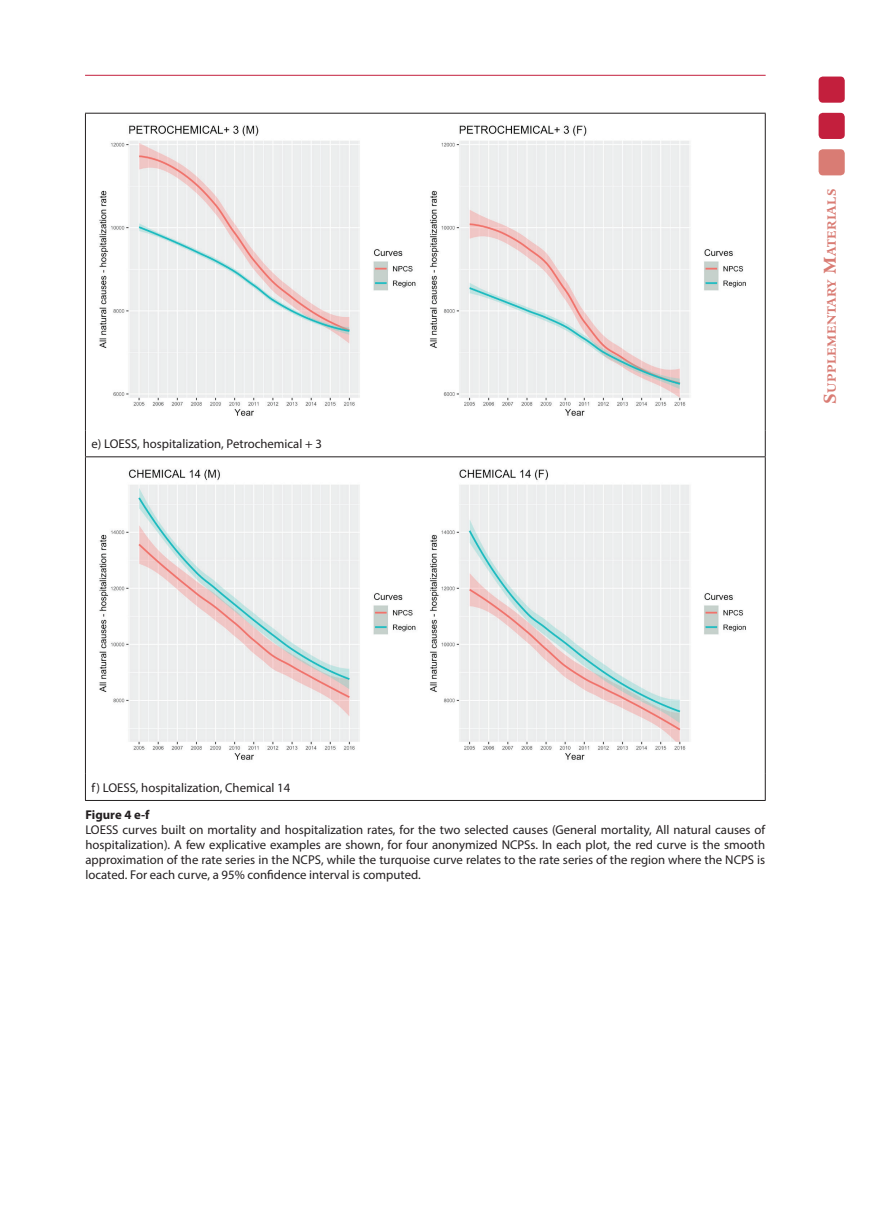
<style>
.page{position:relative;width:872px;height:1212px;background:#fff}
.page>*{position:absolute;margin:0;border:0;box-sizing:border-box;transform-origin:0 0}
.t1{font:12.75px/15px "Myriad Pro";color:#231f20;text-align:justify}
.t2{font:700 12.75px "Myriad Pro";color:#231f20}
.t3{font:700 11.55px "Minister Std";letter-spacing:.045em;color:#d97c74}
.s1{font-size:16.5px}
</style>
<div class="page">
<hr style="left:85px;top:75px;width:680px;height:1px;background:#c31f3d">
<div style="left:818px;top:77px;width:26px;height:26px;background:#c31f3d;border-radius:4px"></div>
<div style="left:818px;top:113px;width:26px;height:26px;background:#c31f3d;border-radius:4px"></div>
<div style="left:818px;top:149px;width:26px;height:26px;background:#d97c74;border-radius:4px"></div>
<hr style="left:85px;top:113px;width:680px;height:1px;background:#231f20">
<hr style="left:85px;top:114px;width:1px;height:316px;background:#231f20">
<hr style="left:765px;top:114px;width:1px;height:316px;background:#231f20">
<svg style="left:85px;top:430px;width:1px;height:26px"></svg>
<svg style="left:765px;top:430px;width:1px;height:26px"></svg>
<hr style="left:85px;top:457px;width:1px;height:317px;background:#231f20">
<hr style="left:765px;top:457px;width:1px;height:317px;background:#231f20">
<svg style="left:85px;top:774px;width:1px;height:26px"></svg>
<svg style="left:765px;top:774px;width:1px;height:26px"></svg>
<hr style="left:85px;top:456px;width:680px;height:1px;background:#231f20">
<hr style="left:85px;top:800px;width:680px;height:1px;background:#231f20">
<img style="left:99px;top:125px;width:647px;height:291px">
<img style="left:99px;top:469px;width:647px;height:291px">
<p class="t1" style="left:91px;top:436px;width:232px">e) LOESS, hospitalization, Petrochemical + 3</p>
<p class="t3" style="left:824px;top:404px;width:216px;rotate:-90deg"><span class="s1">S</span>upplementary <span class="s1">M</span>aterials</p>
<p class="t1" style="left:91px;top:780px;width:200px">f) LOESS, hospitalization, Chemical 14</p>
<p class="t2" style="left:85px;top:806px;width:66px">Figure 4 e-f</p>
<p class="t1" style="left:85px;top:821px;width:681px">LOESS curves built on mortality and hospitalization rates, for the two selected causes (General mortality, All natural causes of hospitalization). A few explicative examples are shown, for four anonymized NCPSs. In each plot, the red curve is the smooth approximation of the rate series in the NCPS, while the turquoise curve relates to the rate series of the region where the NCPS is located. For each curve, a 95% confidence interval is computed.</p>
</div>
